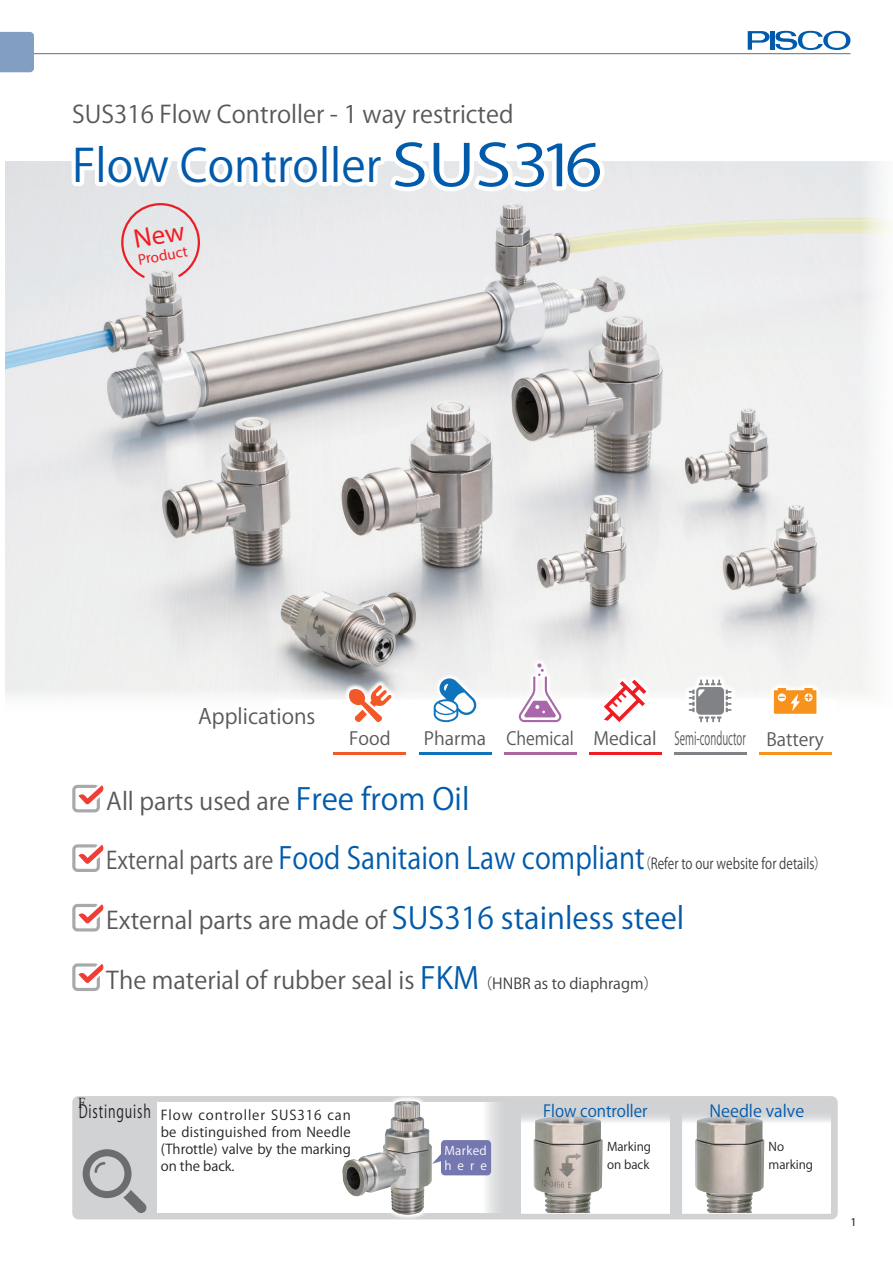
<style>
.page{position:relative;width:893px;height:1263px;background:#fff}
.page>*{position:absolute;margin:0;border:0;box-sizing:border-box;transform-origin:0 0}
.t1{font:45px "Koz Go Pr 6 N";color:#015aaa}
.t2{font:24px "Koz Go Pr 6 N";color:#57585a}
.t3{font:21px "Koz Go Pr 6 N";color:#57585a}
.t4{font:18px "Koz Go Pr 6 N";color:#57585a}
.t5{font:18px "Koz Go Pr 6 N";letter-spacing:.07em;color:#231f20;scale:.7 1}
.t6{font:16.5px "Koz Go Pr 6 N";color:#015aaa;scale:.94 1}
.t7{font:16.5px "Koz Go Pr 6 N";color:#015aaa}
.t8{font:15.15px "Myriad Pro";color:#ee1d23}
.t9{font:15px "Koz Go Pr 6 N";color:#3e3e3f;scale:.8 1}
.t10{font:13.8px "Koz Min Pr 6 N";color:#231f20}
.t11{font:13.5px/17px "Koz Go Pr 6 N";color:#231f20;text-align:justify}
.t12{font:12px/18px "Koz Go Pr 6 N";color:#231f20}
.t13{font:12px/14.9px "Koz Go Pr 6 N";letter-spacing:.035em;color:#fff}
.t14{font:12px "Myriad Pro";color:#231f20}
.s1{font-size:57px}
.s2{font-size:30px;color:#015aaa}
.s3{font-size:24px;color:#57585a}
.s4{font-size:15px;color:#3e3e3f}
</style>
<div class="page">
<hr style="left:0;top:53px;width:850px;height:1px;background:#6c6d70">
<svg style="left:748px;top:31px;width:102px;height:19px"></svg>
<img style="left:5px;top:162px;width:887px;height:537px">
<svg style="left:72px;top:785px;width:32px;height:27px"></svg>
<svg style="left:72px;top:844px;width:32px;height:28px"></svg>
<svg style="left:72px;top:904px;width:32px;height:27px"></svg>
<svg style="left:72px;top:963px;width:32px;height:28px"></svg>
<div style="left:72px;top:1096px;width:766px;height:123px;background:#d1d2d4;border-radius:6px"></div>
<svg style="left:0;top:32px;width:34px;height:40px"></svg>
<div style="left:521px;top:1111px;width:149px;height:102px;background:#fff"></div>
<img style="left:534px;top:1111px;width:69px;height:102px">
<div style="left:157px;top:1102px;width:351px;height:111px;background:#fff"></div>
<svg style="left:337px;top:1096px;width:100px;height:124px"></svg>
<img style="left:342px;top:1101px;width:90px;height:114px">
<div style="left:682px;top:1111px;width:149px;height:102px;background:#fff"></div>
<img style="left:695px;top:1111px;width:69px;height:102px">
<svg style="left:83px;top:1149px;width:64px;height:64px"></svg>
<svg style="left:432px;top:1140px;width:59px;height:35px"></svg>
<svg style="left:343px;top:680px;width:54px;height:19px"></svg>
<svg style="left:348px;top:685px;width:44px;height:37px"></svg>
<div style="left:513px;top:658px;width:54px;height:69px;background:#f5f5f4"></div>
<svg style="left:519px;top:663px;width:42px;height:59px"></svg>
<div style="left:428px;top:673px;width:54px;height:54px;background:linear-gradient(to right,#f8f9f9,#f7f8f8)"></div>
<svg style="left:434px;top:678px;width:42px;height:44px"></svg>
<div style="left:598px;top:674px;width:54px;height:53px;background:#fff"></div>
<svg style="left:604px;top:680px;width:42px;height:42px"></svg>
<div style="left:683px;top:674px;width:54px;height:54px;background:#fff"></div>
<svg style="left:689px;top:680px;width:42px;height:42px"></svg>
<div style="left:768px;top:682px;width:54px;height:37px;background:#fff"></div>
<svg style="left:774px;top:688px;width:42px;height:26px"></svg>
<hr style="left:334px;top:752px;width:72px;height:2px;background:#f15929">
<hr style="left:504px;top:752px;width:72px;height:2px;background:#ab669d">
<hr style="left:419px;top:752px;width:72px;height:2px;background:#1074bc">
<hr style="left:589px;top:752px;width:72px;height:2px;background:#ee1d23">
<hr style="left:674px;top:752px;width:72px;height:2px;background:#808285">
<hr style="left:759px;top:752px;width:72px;height:2px;background:#f7931d">
<svg style="left:67px;top:161px;width:259px;height:30px"></svg>
<svg style="left:334px;top:161px;width:275px;height:35px"></svg>
<svg style="left:120px;top:202px;width:81px;height:78px"></svg>
<p class="t2" style="left:72px;top:101px;width:443px">SUS316 Flow Controller - 1 way restricted</p>
<h1 class="t1" style="left:72px;top:140px;width:532px">Flow Controller <span class="s1">SUS316</span></h1>
<p class="t8" style="left:137px;top:250px;width:51px;rotate:-10deg">Product</p>
<p class="t3" style="left:198px;top:705px;width:119px">Applications</p>
<p class="t4" style="left:349px;top:728px;width:43px">Food</p>
<p class="t4" style="left:424px;top:728px;width:401px">Pharma Chemical Medical Semi-conductor Battery</p>
<p class="t2" style="left:106px;top:788px;width:365px">All parts used are <span class="s2">Free from Oil</span></p>
<p class="t9" style="left:106px;top:855px;width:901px"><span class="s3">External parts are</span> <span class="s2">Food Sanitaion Law compliant</span>（Refer to our website for details）</p>
<p class="t2" style="left:106px;top:907px;width:579px">External parts are made of <span class="s2">SUS316 stainless steel</span></p>
<p class="t2" style="left:106px;top:966px;width:553px">The material of rubber seal is <span class="s2">FKM</span><span class="s4">（HNBR as to diaphragm）</span></p>
<p class="t10" style="left:78px;top:1095px;width:9px">F</p>
<p class="t5" style="left:79px;top:1101px;width:105px">Distinguish</p>
<p class="t6" style="left:543px;top:1101px;width:113px">Flow controller</p>
<p class="t7" style="left:710px;top:1101px;width:96px">Needle valve</p>
<p class="t12" style="left:607px;top:1138px;width:46px">Marking on back</p>
<p class="t12" style="left:769px;top:1138px;width:46px">No marking</p>
<p class="t11" style="left:161px;top:1107px;width:192px">Flow controller SUS316 can be distinguished from Needle (Throttle) valve by the marking on the back.</p>
<p class="t13" style="left:444px;top:1143px;width:44px">Marked here</p>
<p class="t14" style="left:850px;top:1215px;width:8px">1</p>
</div>
